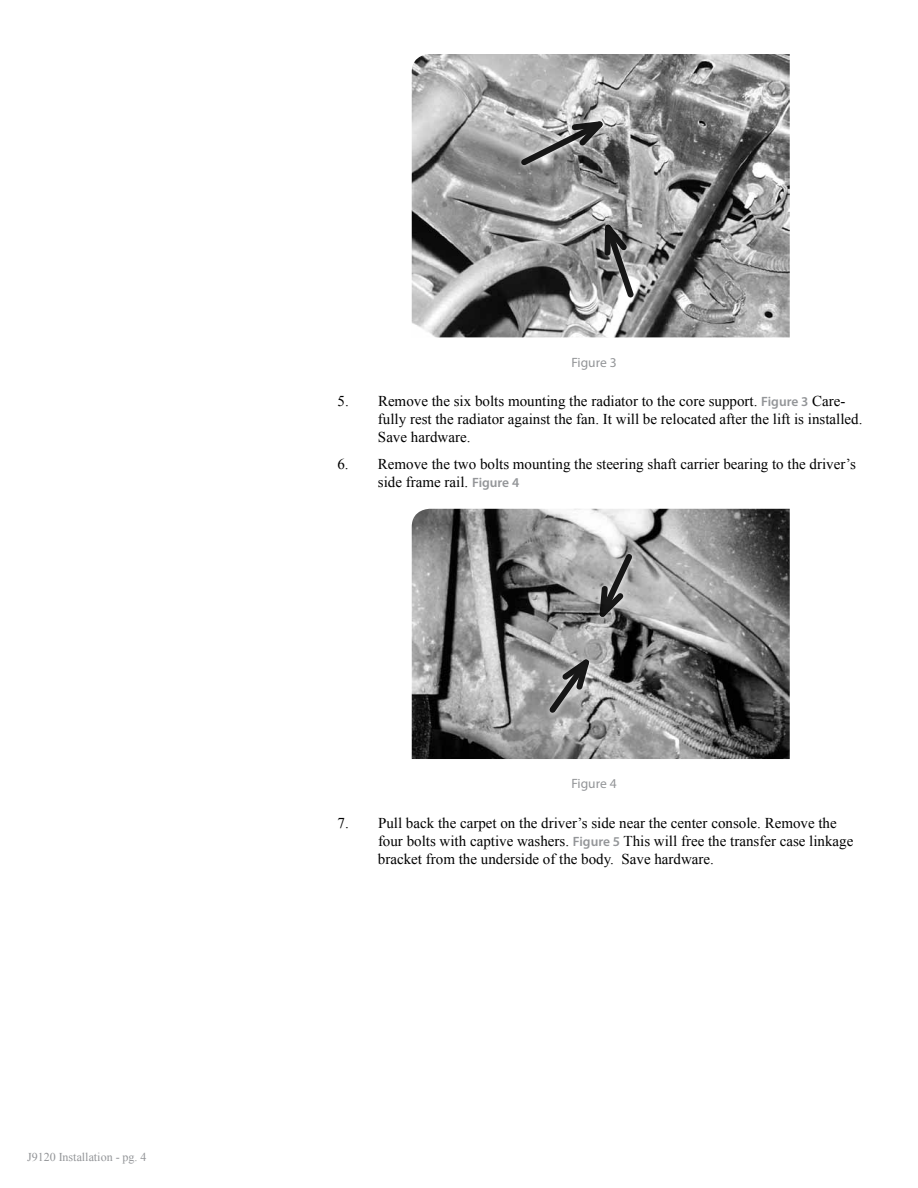
<style>
.page{position:relative;width:918px;height:1188px;background:#fff}
.page>*{position:absolute;margin:0;border:0;box-sizing:border-box;transform-origin:0 0}
.t1{font:15px/18px "Times New Roman";color:#000}
.t2{font:13.5px "Myriad Pro";color:#939598}
.t3{font:12px "Times New Roman";color:#939598}
.s1{font-family:"Myriad Pro";font-weight:600;font-size:13.5px;color:#939598}
</style>
<div class="page">
<img style="left:412px;top:54px;width:378px;height:283px">
<div style="left:516px;top:116px;width:93px;height:56px;background:#fff;opacity:.9"></div>
<svg style="left:516px;top:116px;width:99px;height:54px;background:#8d8d8d"></svg>
<div style="left:599px;top:219px;width:41px;height:85px;background:#fff;opacity:.9"></div>
<svg style="left:601px;top:212px;width:37px;height:90px;background:#838383"></svg>
<img style="left:412px;top:509px;width:378px;height:250px">
<svg style="left:544px;top:648px;width:52px;height:70px;background:#919191"></svg>
<div style="left:594px;top:549px;width:44px;height:74px;background:#fff;opacity:.9"></div>
<svg style="left:595px;top:549px;width:42px;height:81px;background:#868686"></svg>
<p class="t3" style="left:27px;top:1149px;width:121px">J9120 Installation - pg. 4</p>
<p class="t2" style="left:571px;top:354px;width:47px">Figure 3</p>
<p class="t1" style="left:378px;top:392px;width:486px;text-indent:-40px">5. Remove the six bolts mounting the radiator to the core support. <span class="s1">Figure 3</span> Care&shy;fully rest the radiator against the fan. It will be relocated after the lift is installed.<br>Save hardware.</p>
<p class="t1" style="left:378px;top:455px;width:479px;text-indent:-41px">6. Remove the two bolts mounting the steering shaft carrier bearing to the driver’s side frame rail. <span class="s1">Figure 4</span></p>
<p class="t2" style="left:571px;top:775px;width:47px">Figure 4</p>
<p class="t1" style="left:378px;top:814px;width:477px;text-indent:-40px">7. Pull back the carpet on the driver’s side near the center console. Remove the four bolts with captive washers. <span class="s1">Figure 5</span> This will free the transfer case linkage bracket from the underside of the body. Save hardware.</p>
</div>
